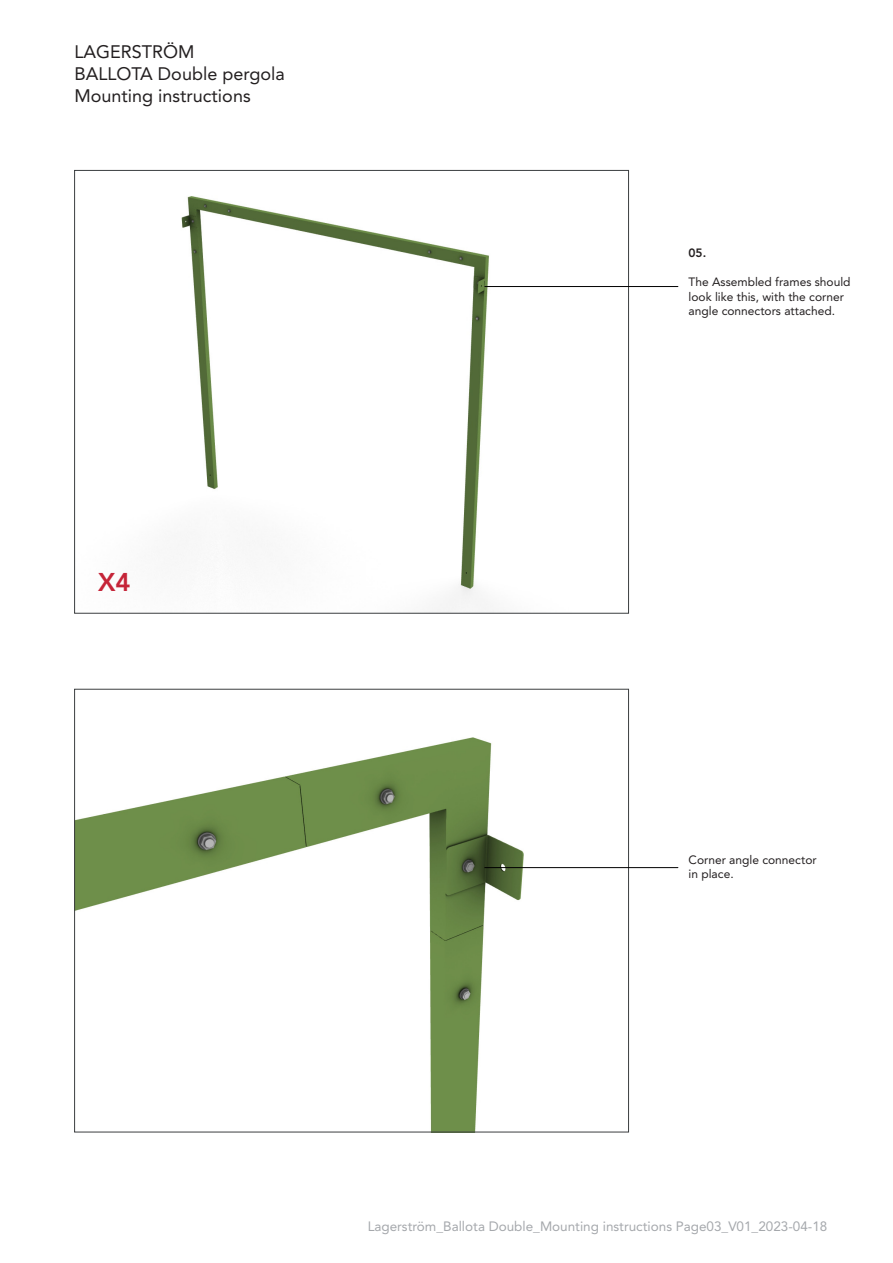
<style>
.page{position:relative;width:893px;height:1263px;background:#fff}
.page>*{position:absolute;margin:0;border:0;box-sizing:border-box;transform-origin:0 0}
.t1{font:800 25.5px "Avenir LT Std";color:#c52438}
.t2{font:18px/21.6px "Avenir LT Std";color:#231f20}
.t3{font:13.5px "Avenir LT Std";color:#a5a8ac}
.t4{font:12px/14.4px "Avenir LT Std";color:#231f20}
.t5{font:800 12px "Avenir LT Std";color:#231f20}
</style>
<div class="page">
<img style="left:181px;top:196px;width:313px;height:416px">
<hr style="left:485px;top:286px;width:193px;height:1px;background:#000">
<img style="left:76px;top:737px;width:551px;height:393px">
<hr style="left:485px;top:867px;width:193px;height:1px;background:#000">
<h2 class="t2" style="left:75px;top:42px;width:212px">LAGERSTRÖM<br>BALLOTA Double pergola<br>Mounting instructions</h2>
<h1 class="t1" style="left:98px;top:567px;width:34px">X4</h1>
<p class="t5" style="left:688px;top:246px;width:19px">05.</p>
<p class="t4" style="left:688px;top:275px;width:164px">The Assembled frames should look like this, with the corner angle connectors attached.</p>
<p class="t4" style="left:689px;top:853px;width:130px">Corner angle connector in place.</p>
<p class="t3" style="left:368px;top:1218px;width:461px">Lagerström_Ballota Double_Mounting instructions Page03_V01_2023-04-18</p>
</div>
